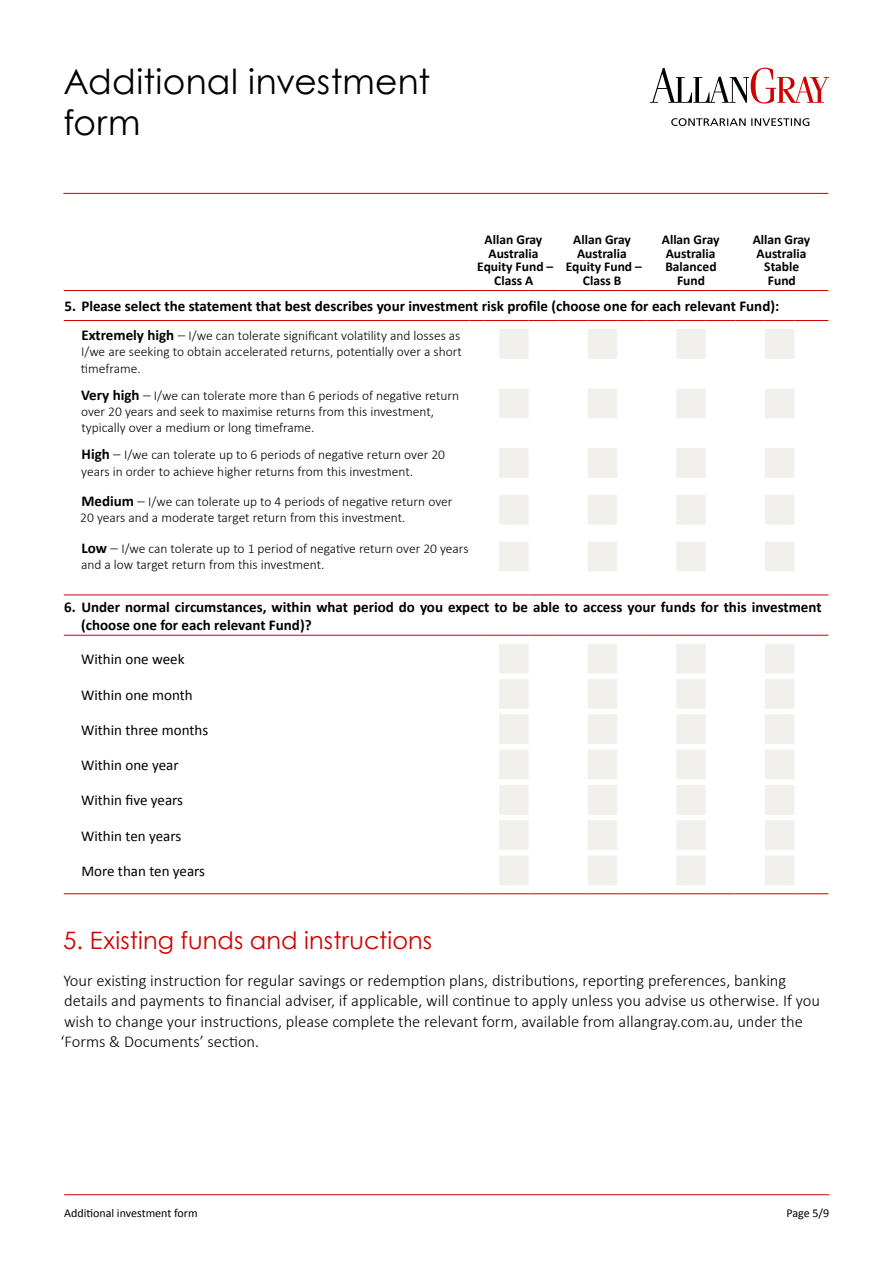
<style>
.page{position:relative;width:893px;height:1263px;background:#fff}
.page>*{position:absolute;margin:0;border:0;box-sizing:border-box;transform-origin:0 0}
.t1{font:34.5px/40.5px "Century Gothic";letter-spacing:.01em;color:#000}
.t2{font:24px "Century Gothic";letter-spacing:.005em;color:#cf0000}
.t3{font:300 16.5px/20.2px "Calibri";color:#000}
.t4{font:700 15px/18px "Calibri";color:#000}
.t5{font:15px "Calibri";color:#000}
.t6{font:300 13.5px/16.2px "Calibri";color:#000}
.t7{font:700 13.5px/13.5px "Calibri";color:#000;text-align:center}
.t8{font:12px "Calibri";color:#000}
.s1{font-weight:700;font-size:15px}
.s2{font-size:15px}
</style>
<div class="page">
<hr style="left:64px;top:1194px;width:765px;height:1px;background:#cf0000">
<hr style="left:63px;top:193px;width:765px;height:1px;background:#cf0000">
<svg style="left:671px;top:118px;width:138px;height:8px"></svg>
<svg style="left:650px;top:68px;width:179px;height:36px"></svg>
<svg style="left:499px;top:329px;width:295px;height:556px"></svg>
<hr style="left:64px;top:290px;width:405px;height:1px;background:#cf0000">
<hr style="left:64px;top:595px;width:405px;height:1px;background:#cf0000">
<svg style="left:469px;top:290px;width:30px;height:1px"></svg>
<hr style="left:499px;top:290px;width:30px;height:1px;background:#cf0000">
<svg style="left:529px;top:290px;width:29px;height:1px"></svg>
<hr style="left:558px;top:290px;width:30px;height:1px;background:#cf0000">
<svg style="left:588px;top:290px;width:29px;height:1px"></svg>
<hr style="left:617px;top:290px;width:30px;height:1px;background:#cf0000">
<svg style="left:647px;top:290px;width:29px;height:1px"></svg>
<hr style="left:676px;top:290px;width:30px;height:1px;background:#cf0000">
<svg style="left:706px;top:290px;width:29px;height:1px"></svg>
<svg style="left:469px;top:595px;width:30px;height:1px"></svg>
<hr style="left:499px;top:595px;width:30px;height:1px;background:#cf0000">
<svg style="left:529px;top:595px;width:29px;height:1px"></svg>
<hr style="left:558px;top:595px;width:30px;height:1px;background:#cf0000">
<svg style="left:588px;top:595px;width:29px;height:1px"></svg>
<hr style="left:617px;top:595px;width:30px;height:1px;background:#cf0000">
<svg style="left:647px;top:595px;width:29px;height:1px"></svg>
<hr style="left:676px;top:595px;width:30px;height:1px;background:#cf0000">
<hr style="left:735px;top:290px;width:30px;height:1px;background:#cf0000">
<svg style="left:765px;top:290px;width:29px;height:1px"></svg>
<hr style="left:794px;top:290px;width:34px;height:1px;background:#cf0000">
<svg style="left:706px;top:595px;width:29px;height:1px"></svg>
<hr style="left:735px;top:595px;width:30px;height:1px;background:#cf0000">
<svg style="left:765px;top:595px;width:29px;height:1px"></svg>
<hr style="left:794px;top:595px;width:34px;height:1px;background:#cf0000">
<hr style="left:64px;top:320px;width:405px;height:1px;background:#cf0000">
<hr style="left:64px;top:635px;width:405px;height:1px;background:#cf0000">
<svg style="left:469px;top:320px;width:30px;height:1px"></svg>
<hr style="left:499px;top:320px;width:30px;height:1px;background:#cf0000">
<svg style="left:529px;top:320px;width:29px;height:1px"></svg>
<hr style="left:558px;top:320px;width:30px;height:1px;background:#cf0000">
<svg style="left:588px;top:320px;width:29px;height:1px"></svg>
<svg style="left:469px;top:635px;width:30px;height:1px"></svg>
<hr style="left:499px;top:635px;width:30px;height:1px;background:#cf0000">
<svg style="left:529px;top:635px;width:29px;height:1px"></svg>
<hr style="left:558px;top:635px;width:30px;height:1px;background:#cf0000">
<svg style="left:588px;top:635px;width:29px;height:1px"></svg>
<hr style="left:617px;top:320px;width:30px;height:1px;background:#cf0000">
<svg style="left:647px;top:320px;width:29px;height:1px"></svg>
<hr style="left:676px;top:320px;width:30px;height:1px;background:#cf0000">
<hr style="left:617px;top:635px;width:30px;height:1px;background:#cf0000">
<svg style="left:647px;top:635px;width:29px;height:1px"></svg>
<hr style="left:676px;top:635px;width:30px;height:1px;background:#cf0000">
<svg style="left:706px;top:320px;width:29px;height:1px"></svg>
<hr style="left:735px;top:320px;width:30px;height:1px;background:#cf0000">
<svg style="left:765px;top:320px;width:29px;height:1px"></svg>
<svg style="left:706px;top:635px;width:29px;height:1px"></svg>
<hr style="left:735px;top:635px;width:30px;height:1px;background:#cf0000">
<svg style="left:765px;top:635px;width:29px;height:1px"></svg>
<hr style="left:794px;top:320px;width:34px;height:1px;background:#cf0000">
<hr style="left:794px;top:635px;width:34px;height:1px;background:#cf0000">
<hr style="left:64px;top:893px;width:405px;height:1px;background:#cf0000">
<svg style="left:469px;top:893px;width:30px;height:1px"></svg>
<hr style="left:499px;top:893px;width:30px;height:1px;background:#cf0000">
<svg style="left:529px;top:893px;width:29px;height:1px"></svg>
<hr style="left:558px;top:893px;width:30px;height:1px;background:#cf0000">
<svg style="left:588px;top:893px;width:29px;height:1px"></svg>
<hr style="left:617px;top:893px;width:30px;height:1px;background:#cf0000">
<svg style="left:647px;top:893px;width:29px;height:1px"></svg>
<hr style="left:676px;top:893px;width:30px;height:1px;background:#cf0000">
<svg style="left:706px;top:893px;width:29px;height:1px"></svg>
<hr style="left:735px;top:893px;width:30px;height:1px;background:#cf0000">
<svg style="left:765px;top:893px;width:29px;height:1px"></svg>
<hr style="left:794px;top:893px;width:34px;height:1px;background:#cf0000">
<h1 class="t1" style="left:63px;top:61px;width:368px">Additional investment form</h1>
<p class="t7" style="left:477px;top:232px;width:78px">Allan Gray<br>Australia<br>Equity Fund –<br>Class A</p>
<p class="t7" style="left:566px;top:232px;width:78px">Allan Gray<br>Australia<br>Equity Fund –<br>Class B</p>
<p class="t7" style="left:662px;top:232px;width:59px">Allan Gray<br>Australia<br>Balanced<br>Fund</p>
<p class="t7" style="left:753px;top:232px;width:59px">Allan Gray<br>Australia<br>Stable<br>Fund</p>
<p class="t4" style="left:64px;top:297px;width:716px">5. Please select the statement that best describes your investment risk profile (choose one for each relevant Fund):</p>
<p class="t6" style="left:81px;top:328px;width:382px;text-align:justify"><span class="s1">Extremely high</span> <span class="s2">–</span> I/we can tolerate significant volatility and losses as I/we are seeking to obtain accelerated returns, potentially over a short timeframe.</p>
<p class="t6" style="left:81px;top:387px;width:380px"><span class="s1">Very high</span> <span class="s2">–</span> I/we can tolerate more than 6 periods of negative return over 20 years and seek to maximise returns from this investment, typically over a medium or long timeframe.</p>
<p class="t6" style="left:81px;top:446px;width:365px"><span class="s1">High</span> <span class="s2">–</span> I/we can tolerate up to 6 periods of negative return over 20 years in order to achieve higher returns from this investment.</p>
<p class="t6" style="left:80px;top:493px;width:374px"><span class="s1">Medium</span> <span class="s2">–</span> I/we can tolerate up to 4 periods of negative return over<br>20 years and a moderate target return from this investment.</p>
<p class="t6" style="left:81px;top:540px;width:389px"><span class="s1">Low</span> <span class="s2">–</span> I/we can tolerate up to 1 period of negative return over 20 years and a low target return from this investment.</p>
<p class="t4" style="left:81px;top:597px;width:742px;text-indent:-17px">6. Under normal circumstances, within what period do you expect to be able to access your funds for this investment (choose one for each relevant Fund)?</p>
<p class="t5" style="left:81px;top:649px;width:105px">Within one week</p>
<p class="t5" style="left:81px;top:684px;width:113px">Within one month</p>
<p class="t5" style="left:81px;top:719px;width:129px">Within three months</p>
<p class="t5" style="left:81px;top:755px;width:99px">Within one year</p>
<p class="t5" style="left:81px;top:790px;width:103px">Within five years</p>
<p class="t5" style="left:81px;top:825px;width:102px">Within ten years</p>
<p class="t5" style="left:81px;top:861px;width:125px">More than ten years</p>
<h2 class="t2" style="left:63px;top:923px;width:370px">5. Existing funds and instructions</h2>
<p class="t3" style="left:60px;top:970px;width:761px">Your existing instruction for regular savings or redemption plans, distributions, reporting preferences, banking details and payments to financial adviser, if applicable, will continue to apply unless you advise us otherwise. If you wish to change your instructions, please complete the relevant form, available from allangray.com.au, under the ‘Forms &amp; Documents’ section.</p>
<p class="t8" style="left:64px;top:1204px;width:135px">Additional investment form</p>
<p class="t8" style="left:786px;top:1204px;width:44px">Page 5/9</p>
</div>
